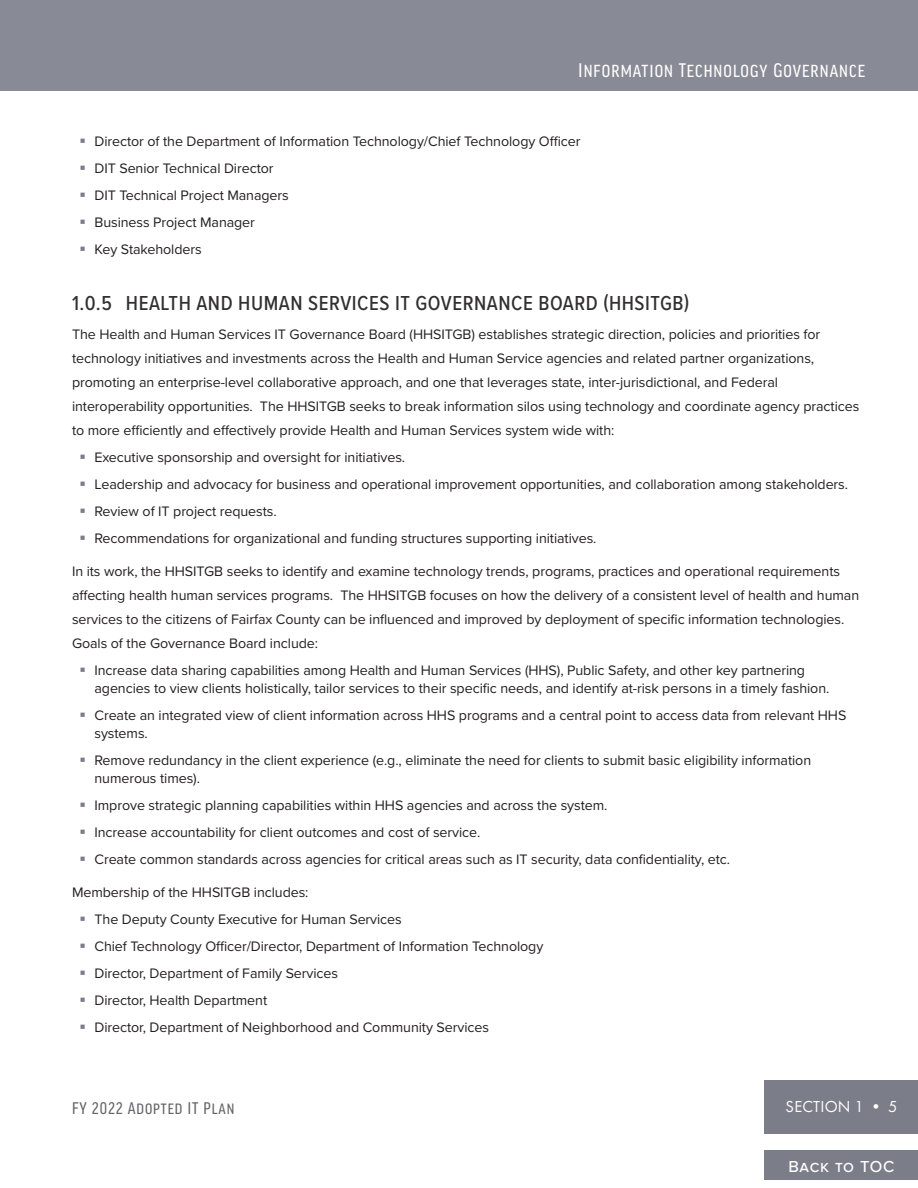
<style>
.page{position:relative;width:918px;height:1188px;background:#fff}
.page>*{position:absolute;margin:0;border:0;box-sizing:border-box;transform-origin:0 0}
.t1{font:500 21px "Proxima Nova Cond";letter-spacing:.025em;color:#312f30}
.t2{font:condensed 21px "Good Headline Pro";letter-spacing:.05em;color:#fff}
.t3{font:condensed 18px "Good Headline Pro";letter-spacing:.05em;color:#636366}
.t4{font:16.5px "Futura PT";color:#fff}
.t5{font:500 16.5px "Proxima Nova";letter-spacing:.035em;color:#fff}
.Bullet_List{font:14.25px/18px "Proxima Nova";letter-spacing:-.005em;color:#231f20}
.Paragraph{font:14.25px/24px "Proxima Nova";letter-spacing:-.005em;color:#231f20}
</style>
<div class="page">
<div style="left:765px;top:1150px;width:153px;height:30px;background:#7b7d89"></div>
<div style="left:765px;top:1080px;width:153px;height:54px;background:#7b7d89"></div>
<div style="left:0;top:0;width:918px;height:90px;background:#888a95"></div>
<h1 class="t2" style="left:578px;top:59px;width:288px">Information Technology Governance</h1>
<p class="Bullet_List" style="left:94px;top:132px;width:487px">Director of the Department of Information Technology/Chief Technology Officer</p>
<p class="Bullet_List" style="left:94px;top:159px;width:181px">DIT Senior Technical Director</p>
<p class="Bullet_List" style="left:94px;top:186px;width:196px">DIT Technical Project Managers</p>
<p class="Bullet_List" style="left:94px;top:213px;width:162px">Business Project Manager</p>
<p class="Bullet_List" style="left:94px;top:240px;width:109px">Key Stakeholders</p>
<h3 class="t1" style="left:72px;top:287px;width:619px">1.0.5 HEALTH AND HUMAN SERVICES IT GOVERNANCE BOARD (HHSITGB)</h3>
<p class="Paragraph" style="left:72px;top:322px;width:789px">The Health and Human Services IT Governance Board (HHSITGB) establishes strategic direction, policies and priorities for technology initiatives and investments across the Health and Human Service agencies and related partner organizations, promoting an enterprise-level collaborative approach, and one that leverages state, inter-jurisdictional, and Federal interoperability opportunities. The HHSITGB seeks to break information silos using technology and coordinate agency practices to more efficiently and effectively provide Health and Human Services system wide with:</p>
<p class="Bullet_List" style="left:94px;top:448px;width:312px">Executive sponsorship and oversight for initiatives.</p>
<p class="Bullet_List" style="left:94px;top:475px;width:755px">Leadership and advocacy for business and operational improvement opportunities, and collaboration among stakeholders.</p>
<p class="Bullet_List" style="left:94px;top:502px;width:184px">Review of IT project requests.</p>
<p class="Bullet_List" style="left:94px;top:529px;width:504px">Recommendations for organizational and funding structures supporting initiatives.</p>
<p class="Paragraph" style="left:72px;top:559px;width:789px">In its work, the HHSITGB seeks to identify and examine technology trends, programs, practices and operational requirements affecting health human services programs. The HHSITGB focuses on how the delivery of a consistent level of health and human services to the citizens of Fairfax County can be influenced and improved by deployment of specific information technologies.<br>Goals of the Governance Board include:</p>
<p class="Bullet_List" style="left:94px;top:661px;width:736px">Increase data sharing capabilities among Health and Human Services (HHS), Public Safety, and other key partnering agencies to view clients holistically, tailor services to their specific needs, and identify at-risk persons in a timely fashion.</p>
<p class="Bullet_List" style="left:94px;top:706px;width:753px">Create an integrated view of client information across HHS programs and a central point to access data from relevant HHS systems.</p>
<p class="Bullet_List" style="left:94px;top:751px;width:718px">Remove redundancy in the client experience (e.g., eliminate the need for clients to submit basic eligibility information numerous times).</p>
<p class="Bullet_List" style="left:94px;top:796px;width:515px">Improve strategic planning capabilities within HHS agencies and across the system.</p>
<p class="Bullet_List" style="left:94px;top:823px;width:387px">Increase accountability for client outcomes and cost of service.</p>
<p class="Bullet_List" style="left:94px;top:850px;width:637px">Create common standards across agencies for critical areas such as IT security, data confidentiality, etc.</p>
<p class="Paragraph" style="left:72px;top:880px;width:238px">Membership of the HHSITGB includes:</p>
<p class="Bullet_List" style="left:94px;top:910px;width:309px">The Deputy County Executive for Human Services</p>
<p class="Bullet_List" style="left:94px;top:937px;width:450px">Chief Technology Officer/Director, Department of Information Technology</p>
<p class="Bullet_List" style="left:94px;top:964px;width:245px">Director, Department of Family Services</p>
<p class="Bullet_List" style="left:94px;top:991px;width:174px">Director, Health Department</p>
<p class="Bullet_List" style="left:94px;top:1018px;width:396px">Director, Department of Neighborhood and Community Services</p>
<p class="t3" style="left:72px;top:1098px;width:164px">FY 2022 Adopted IT Plan</p>
<p class="t4" style="left:786px;top:1097px;width:113px">SECTION 1 • 5</p>
<p class="t5" style="left:788px;top:1154px;width:108px">Back to TOC</p>
</div>
